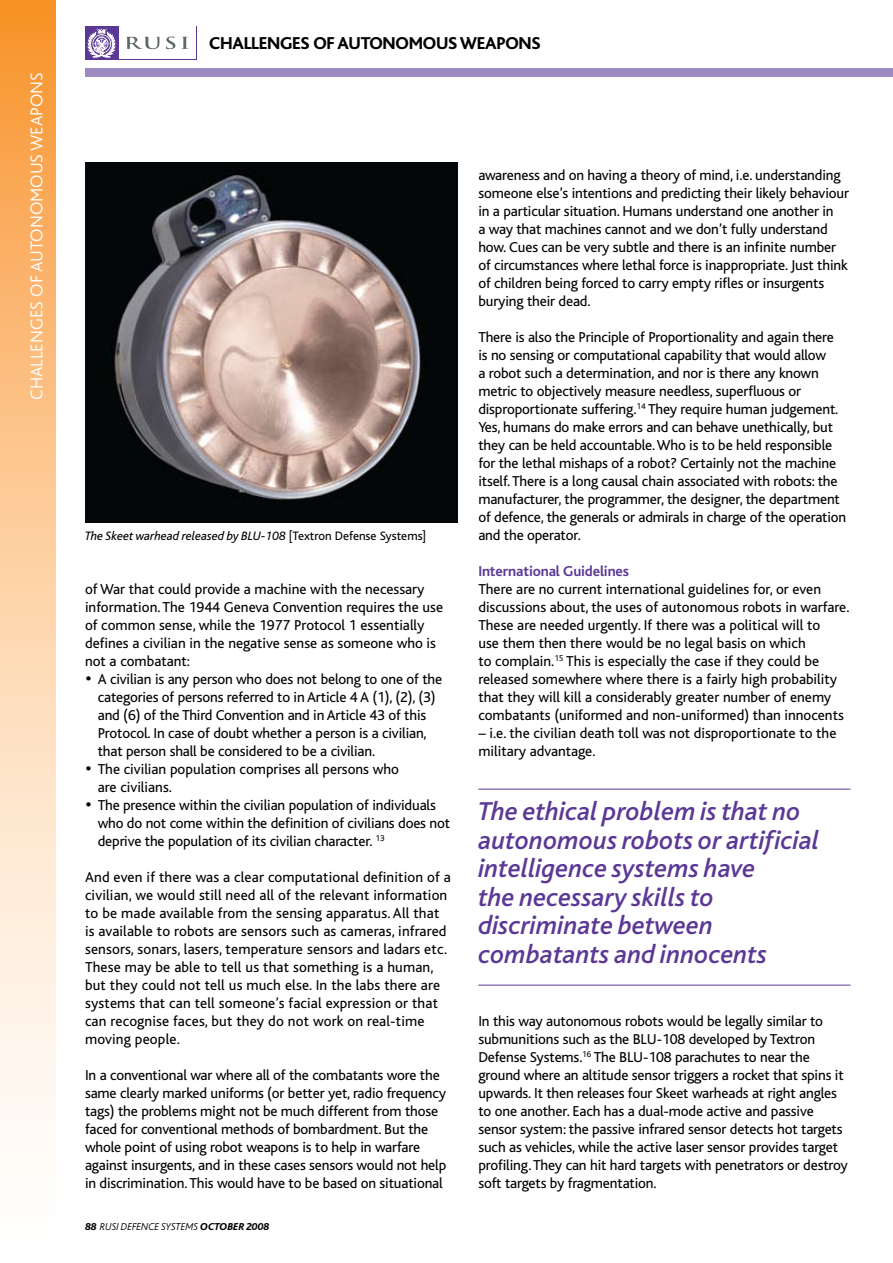
<style>
.page{position:relative;width:893px;height:1263px;background:#fff}
.page>*{position:absolute;margin:0;border:0;box-sizing:border-box;transform-origin:0 0}
.t1{font:italic 500 27px/28.5px "Bliss";color:#5c3896}
.t2{font:800 18px "Bliss";letter-spacing:-.015em;color:#000}
.t3{font:300 18px "Bliss";color:#fff}
.t4{font:15px/18px "Bliss";letter-spacing:-.01em;color:#000}
.t5{font:15px/18px "Bliss";letter-spacing:.01em;color:#000}
.t6{font:700 15px "Bliss";letter-spacing:-.01em;color:#5c3896}
.t7{font:italic 12.75px "Bliss";color:#000}
.t8{font:italic 300 10.5px "Bliss";color:#000}
.s1{font-style:normal}
.s2{font-weight:800}
</style>
<div class="page">
<div style="left:85px;top:68px;width:808px;height:9px;background:#9d8ac1"></div>
<svg style="left:0;top:0;width:55px;height:1125px;background:#fccd9c"></svg>
<svg style="left:118px;top:26px;width:78px;height:34px"></svg>
<div style="left:118px;top:27px;width:78px;height:32px;background:#fff"></div>
<svg style="left:126px;top:37px;width:33px;height:12px"></svg>
<svg style="left:166px;top:37px;width:9px;height:12px"></svg>
<svg style="left:181px;top:37px;width:8px;height:12px"></svg>
<div style="left:85px;top:26px;width:33px;height:34px;background:#5c3896"></div>
<svg style="left:88px;top:29px;width:27px;height:28px"></svg>
<img style="left:85px;top:163px;width:372px;height:359px">
<hr style="left:478px;top:789px;width:372px;height:1px;background:#5c3896">
<hr style="left:478px;top:985px;width:372px;height:1px;background:#5c3896">
<p class="t3" style="left:27px;top:400px;width:329px;rotate:-90deg">CHALLENGES OF AUTONOMOUS WEAPONS</p>
<p class="t2" style="left:209px;top:34px;width:333px">CHALLENGES OF AUTONOMOUS WEAPONS</p>
<p class="t7" style="left:85px;top:529px;width:343px">The Skeet warhead released by BLU-108 <span class="s1">[Textron Defense Systems]</span></p>
<p class="t4" style="left:85px;top:580px;width:360px">of War that could provide a machine with the necessary information. The 1944 Geneva Convention requires the use of common sense, while the 1977 Protocol 1 essentially defines a civilian in the negative sense as someone who is not a combatant:</p>
<p class="t4" style="left:98px;top:670px;width:346px;text-indent:-13px">• A civilian is any person who does not belong to one of the categories of persons referred to in Article 4 A (1), (2), (3) and (6) of the Third Convention and in Article 43 of this Protocol. In case of doubt whether a person is a civilian, that person shall be considered to be a civilian.</p>
<p class="t4" style="left:98px;top:760px;width:303px;text-indent:-13px">• The civilian population comprises all persons who are civilians.</p>
<p class="t4" style="left:98px;top:796px;width:354px;text-indent:-13px">• The presence within the civilian population of individuals who do not come within the definition of civilians does not deprive the population of its civilian character. <sup>13</sup></p>
<p class="t5" style="left:85px;top:868px;width:367px">And even if there was a clear computational definition of a civilian, we would still need all of the relevant information to be made available from the sensing apparatus. All that is available to robots are sensors such as cameras, infrared sensors, sonars, lasers, temperature sensors and ladars etc.<br>These may be able to tell us that something is a human, but they could not tell us much else. In the labs there are systems that can tell someone’s facial expression or that can recognise faces, but they do not work on real-time moving people.</p>
<p class="t4" style="left:85px;top:1066px;width:363px">In a conventional war where all of the combatants wore the same clearly marked uniforms (or better yet, radio frequency tags) the problems might not be much different from those faced for conventional methods of bombardment. But the whole point of using robot weapons is to help in warfare against insurgents, and in these cases sensors would not help in discrimination. This would have to be based on situational</p>
<p class="t8" style="left:85px;top:1221px;width:186px"><span class="s2">88</span> RUSI DEFENCE SYSTEMS <span class="s2">OCTOBER 2008</span></p>
<p class="t4" style="left:478px;top:166px;width:372px">awareness and on having a theory of mind, i.e. understanding someone else’s intentions and predicting their likely behaviour in a particular situation. Humans understand one another in<br>a way that machines cannot and we don’t fully understand how. Cues can be very subtle and there is an infinite number of circumstances where lethal force is inappropriate. Just think of children being forced to carry empty rifles or insurgents burying their dead.</p>
<p class="t4" style="left:478px;top:328px;width:369px">There is also the Principle of Proportionality and again there is no sensing or computational capability that would allow<br>a robot such a determination, and nor is there any known metric to objectively measure needless, superfluous or disproportionate suffering.<sup>14</sup> They require human judgement.<br>Yes, humans do make errors and can behave unethically, but they can be held accountable. Who is to be held responsible for the lethal mishaps of a robot? Certainly not the machine itself. There is a long causal chain associated with robots: the manufacturer, the programmer, the designer, the department of defence, the generals or admirals in charge of the operation and the operator.</p>
<p class="t6" style="left:478px;top:563px;width:152px">International Guidelines</p>
<p class="t4" style="left:478px;top:580px;width:373px">There are no current international guidelines for, or even discussions about, the uses of autonomous robots in warfare.<br>These are needed urgently. If there was a political will to<br>use them then there would be no legal basis on which<br>to complain.<sup>15</sup> This is especially the case if they could be released somewhere where there is a fairly high probability that they will kill a considerably greater number of enemy combatants (uniformed and non-uniformed) than innocents</p>
<p class="t4" style="left:478px;top:724px;width:360px">– i.e. the civilian death toll was not disproportionate to the military advantage.</p>
<h1 class="t1" style="left:478px;top:798px;width:343px">The ethical problem is that no autonomous robots or artificial intelligence systems have<br>the necessary skills to discriminate between combatants and innocents</h1>
<p class="t4" style="left:478px;top:1012px;width:371px">In this way autonomous robots would be legally similar to submunitions such as the BLU-108 developed by Textron Defense Systems.<sup>16</sup> The BLU-108 parachutes to near the ground where an altitude sensor triggers a rocket that spins it upwards. It then releases four Skeet warheads at right angles to one another. Each has a dual-mode active and passive sensor system: the passive infrared sensor detects hot targets such as vehicles, while the active laser sensor provides target profiling. They can hit hard targets with penetrators or destroy soft targets by fragmentation.</p>
</div>
